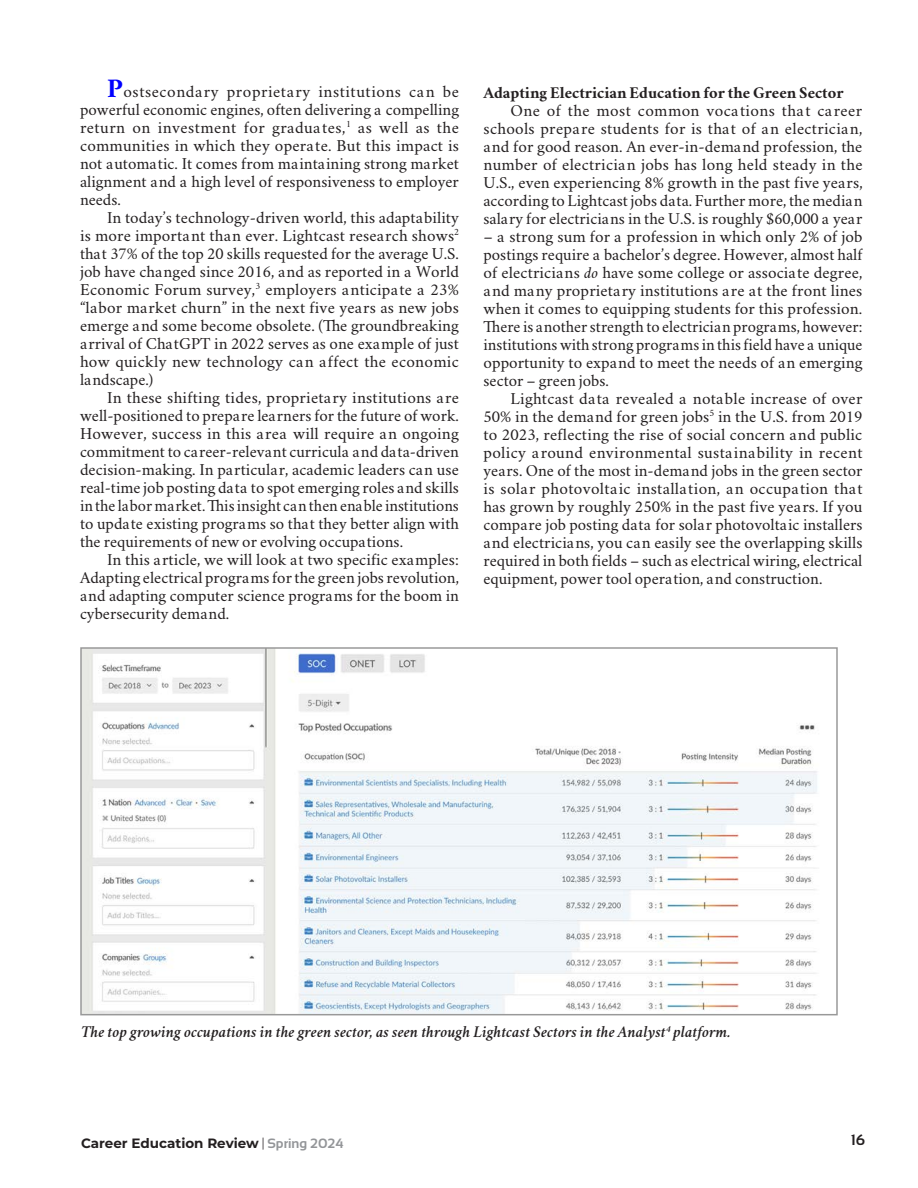
<style>
.page{position:relative;width:918px;height:1188px;background:#fff}
.page>*{position:absolute;margin:0;border:0;box-sizing:border-box;transform-origin:0 0}
.Body1{font:16.5px/18px "Crimson";color:#231f20;text-align:justify}
.Body1-2{font:italic 600 16.5px "Crimson";color:#231f20}
.Body1-3{font:700 16.5px "Crimson";color:#231f20}
.t1{font:700 15px "Sansation";color:#231f20}
.t2{font:700 13.5px "Montserrat";color:#231f20}
.s1{font-weight:700;font-size:27px;color:#00f}
.s2{font-style:italic}
.s3{font-family:"Crimson";font-weight:400}
.s4{font-family:"Sansation";color:#939598}
</style>
<div class="page">
<img style="left:83px;top:650px;width:734px;height:362px">
<div style="left:80px;top:647px;width:758px;height:368px;border:2px solid #999"></div>
<p class="Body1" style="left:80px;top:82px;width:381px;text-indent:27px"><span class="s1">P</span>ostsecondary proprietary institutions can be powerful economic engines, often delivering a compelling return on investment for graduates,<sup>1</sup> as well as the communities in which they operate. But this impact is not automatic. It comes from maintaining strong market alignment and a high level of responsiveness to employer needs.</p>
<p class="Body1" style="left:80px;top:208px;width:381px;text-indent:27px">In today’s technology-driven world, this adaptability is more important than ever. Lightcast research shows<sup>2 </sup>that 37% of the top 20 skills requested for the average U.S. job have changed since 2016, and as reported in a World Economic Forum survey,<sup>3</sup> employers anticipate a 23% “labor market churn” in the next five years as new jobs emerge and some become obsolete. (The groundbreaking arrival of ChatGPT in 2022 serves as one example of just how quickly new technology can affect the economic landscape.)</p>
<p class="Body1" style="left:80px;top:388px;width:381px;text-indent:27px">In these shifting tides, proprietary institutions are well-positioned to prepare learners for the future of work.<br>However, success in this area will require an ongoing commitment to career-relevant curricula and data-driven decision-making. In particular, academic leaders can use real-time job posting data to spot emerging roles and skills in the labor market. This insight can then enable institutions to update existing programs so that they better align with the requirements of new or evolving occupations.</p>
<p class="Body1" style="left:80px;top:550px;width:381px;text-indent:27px">In this article, we will look at two specific examples:<br>Adapting electrical programs for the green jobs revolution, and adapting computer science programs for the boom in cybersecurity demand.</p>
<p class="Body1-3" style="left:484px;top:80px;width:362px">Adapting Electrician Education for the Green Sector</p>
<p class="Body1" style="left:484px;top:100px;width:381px;text-indent:27px">One of the most common vocations that career schools prepare students for is that of an electrician, and for good reason. An ever-in-demand profession, the number of electrician jobs has long held steady in the U.S., even experiencing 8% growth in the past five years, according to Lightcast jobs data. Further more, the median salary for electricians in the U.S. is roughly $60,000 a year</p>
<p class="Body1" style="left:484px;top:226px;width:381px">– a strong sum for a profession in which only 2% of job postings require a bachelor’s degree. However, almost half of electricians <span class="s2">do</span> have some college or associate degree, and many proprietary institutions are at the front lines when it comes to equipping students for this profession.<br>There is another strength to electrician programs, however: institutions with strong programs in this field have a unique opportunity to expand to meet the needs of an emerging sector – green jobs.</p>
<p class="Body1" style="left:484px;top:388px;width:381px;text-indent:27px">Lightcast data revealed a notable increase of over 50% in the demand for green jobs<sup>5</sup> in the U.S. from 2019 to 2023, reflecting the rise of social concern and public policy around environmental sustainability in recent years. One of the most in-demand jobs in the green sector is solar photovoltaic installation, an occupation that has grown by roughly 250% in the past five years. If you compare job posting data for solar photovoltaic installers and electricians, you can easily see the overlapping skills required in both fields – such as electrical wiring, electrical equipment, power tool operation, and construction.</p>
<p class="Body1-2" style="left:81px;top:1022px;width:651px">The top growing occupations in the green sector, as seen through Lightcast Sectors in the Analyst<sup>4</sup> platform.</p>
<p class="t2" style="left:81px;top:1133px;width:264px">Career Education Review <span class="s3">|</span> <span class="s4">Spring 2024</span></p>
<p class="t1" style="left:851px;top:1131px;width:16px">16</p>
</div>
